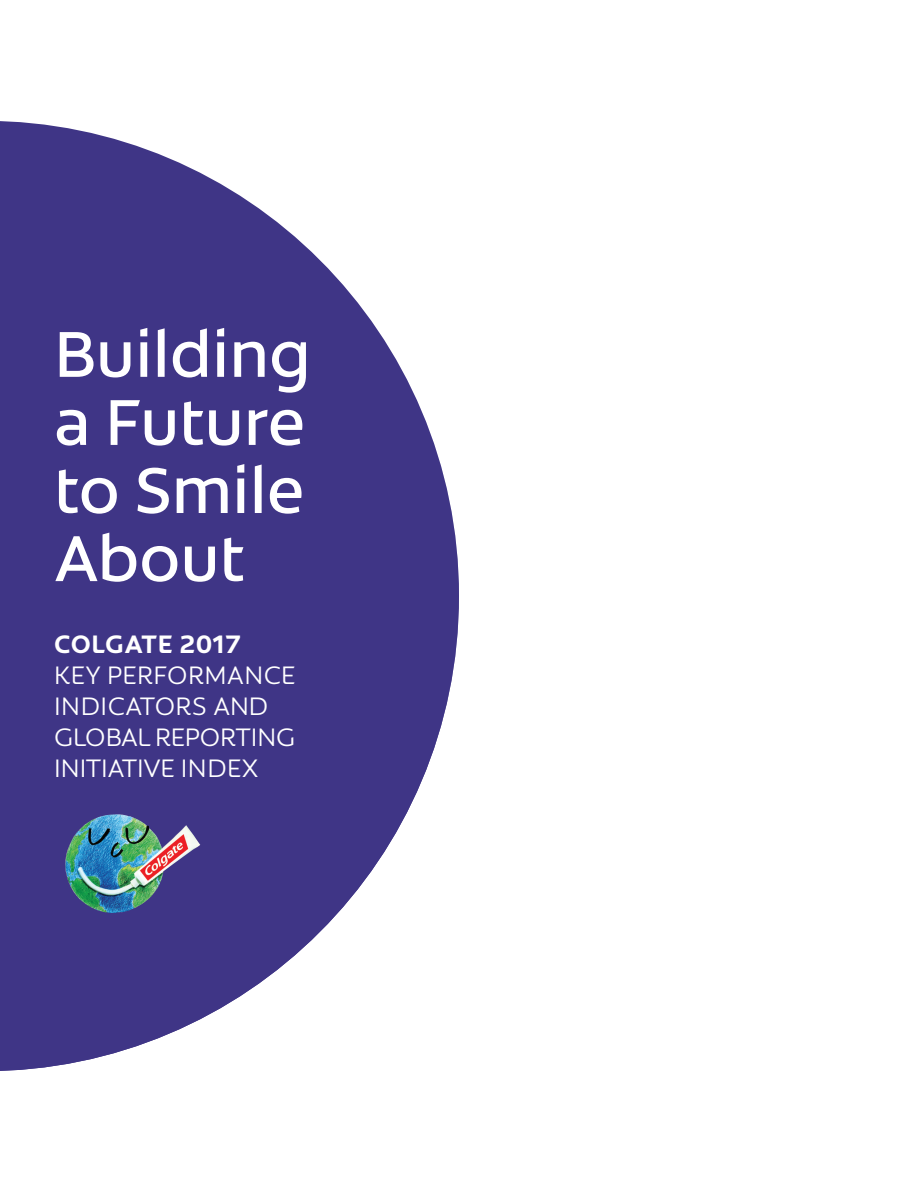
<style>
.page{position:relative;width:918px;height:1188px;background:#fff}
.page>*{position:absolute;margin:0;border:0;box-sizing:border-box;transform-origin:0 0}
.t1{font:66.15px/68.1px "Colgate Ready";color:#fff}
.t2{font:300 25.8px "Colgate Ready";color:#fff}
.t3{font:300 25.8px "Colgate Ready";letter-spacing:.02em;color:#fff}
.t4{font:700 25.8px "Colgate Ready";letter-spacing:.02em;color:#fff}
</style>
<div class="page">
<svg style="left:0;top:121px;width:459px;height:950px;fill:#3f3586"></svg>
<img style="left:65px;top:814px;width:135px;height:99px">
<p class="t1" style="left:54px;top:316px;width:258px">Building a Future</p>
<p class="t1" style="left:54px;top:452px;width:252px">to Smile<br>About</p>
<p class="t4" style="left:54px;top:623px;width:189px">COLGATE 2017</p>
<p class="t3" style="left:54px;top:655px;width:243px">KEY PERFORMANCE</p>
<p class="t3" style="left:54px;top:686px;width:216px">INDICATORS AND</p>
<p class="t2" style="left:54px;top:717px;width:243px">GLOBAL REPORTING</p>
<p class="t2" style="left:54px;top:748px;width:206px">INITIATIVE INDEX</p>
</div>
